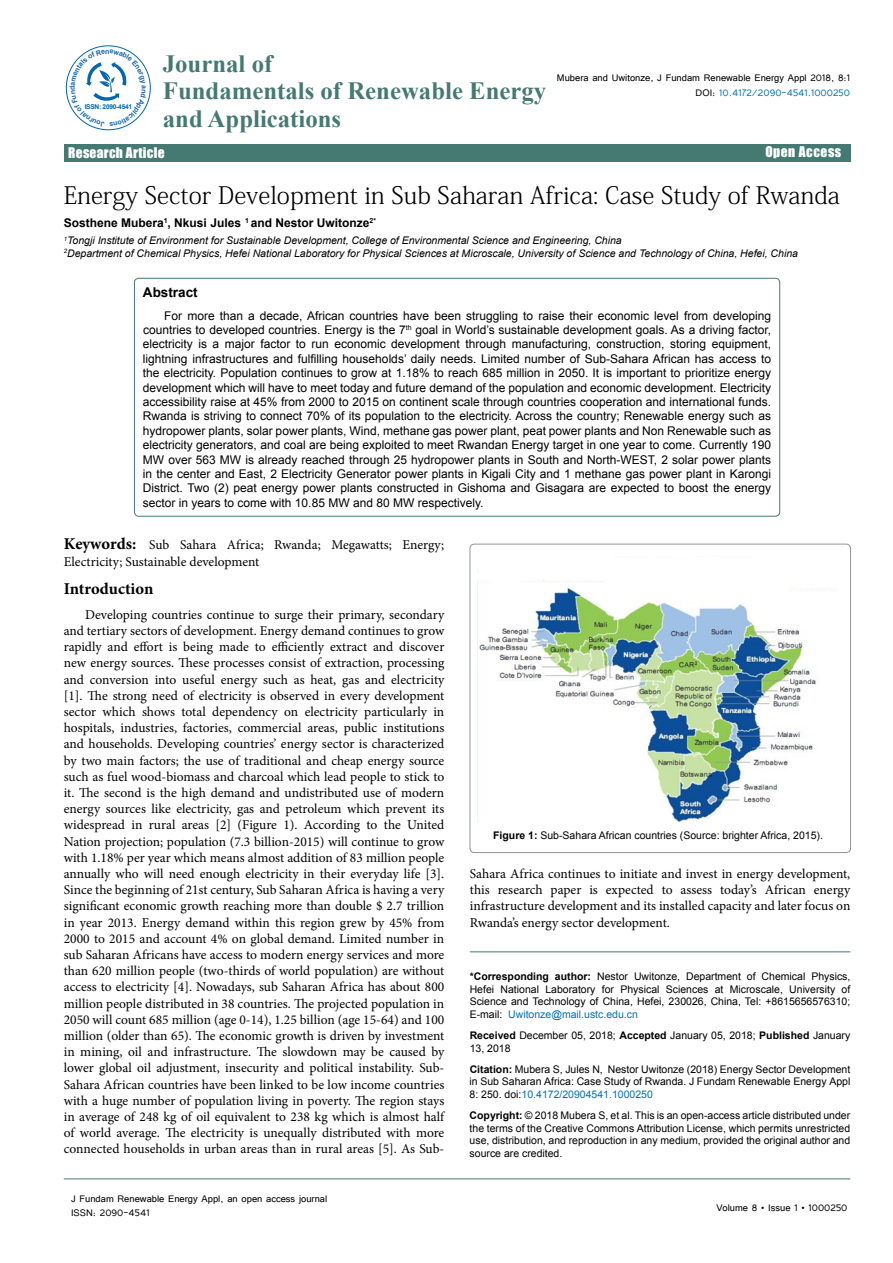
<style>
.page{position:relative;width:893px;height:1263px;background:#fff}
.page>*{position:absolute;margin:0;border:0;box-sizing:border-box;transform-origin:0 0}
.t1{font:700 24.75px/27.6px "Times New Roman";color:#457a73}
.t2{font:24px "Adobe Fangsong Std";color:#000}
.t3{font:700 16.5px "Minion Pro";letter-spacing:-.005em;color:#000}
.t4{font:13.5px/16.2px "Minion Pro";letter-spacing:-.005em;color:#000;text-align:justify}
.t5{font:13.5px "Impact";letter-spacing:.02em;color:#fff}
.t6{font:13.5px "Impact";letter-spacing:.04em;color:#fff}
.t7{font:700 13.5px "Arial";color:#000}
.t8{font:12px/14.4px "Arial";color:#000;text-align:justify}
.t9{font:12px/14.4px "Tunga";color:#000}
.t10{font:700 12px "Arial";color:#000}
.t11{font:10.5px/12.6px "Arial";color:#000;text-align:justify}
.t12{font:italic 10.5px/12.9px "Arial";color:#000}
.t13{font:700 6.6px "Arial";letter-spacing:-.04em;color:#0166b3}
.s1{color:#0072bc}
.s2{font-weight:700;font-size:16.5px}
.s3{font-weight:700}
</style>
<div class="page">
<div style="left:64px;top:144px;width:786px;height:17px;background:#457a73"></div>
<hr style="left:64px;top:1179px;width:786px;height:1px;background:#457a73">
<hr style="left:470px;top:951px;width:380px;height:1px;background:#457a73">
<div style="left:134px;top:278px;width:646px;height:238px;border:1px solid #457a73;border-radius:4px"></div>
<img style="left:479px;top:580px;width:353px;height:243px">
<div style="left:470px;top:544px;width:381px;height:308px;border:1px solid #939598;border-radius:4px"></div>
<svg style="left:66px;top:46px;width:84px;height:84px"></svg>
<svg style="left:70px;top:49px;width:76px;height:78px"></svg>
<p class="t13" style="left:85px;top:103px;width:49px">ISSN: 2090-4541</p>
<h1 class="t1" style="left:163px;top:49px;width:385px">Journal of<br>Fundamentals of Renewable Energy</h1>
<h1 class="t1" style="left:163px;top:104px;width:180px">and Applications</h1>
<p class="t9" style="left:557px;top:70px;width:295px;text-align:right">Mubera and Uwitonze, J Fundam Renewable Energy Appl 2018, 8:1<br>DOI: <span class="s1">10.4172/2090-4541.1000250</span></p>
<p class="t5" style="left:68px;top:142px;width:98px">Research Article</p>
<p class="t6" style="left:765px;top:141px;width:77px">Open Access</p>
<h2 class="t2" style="left:64px;top:180px;width:778px">Energy Sector Development in Sub Saharan Africa: Case Study of Rwanda</h2>
<p class="t10" style="left:64px;top:215px;width:314px">Sosthene Mubera<sup>1</sup>, Nkusi Jules <sup>1</sup> and Nestor Uwitonze<sup>2*</sup></p>
<p class="t12" style="left:64px;top:234px;width:736px"><sup>1</sup>Tongji Institute of Environment for Sustainable Development, College of Environmental Science and Engineering, China<br><sup>2</sup>Department of Chemical Physics, Hefei National Laboratory for Physical Sciences at Microscale, University of Science and Technology of China, Hefei, China</p>
<p class="t7" style="left:143px;top:283px;width:56px">Abstract</p>
<p class="t8" style="left:143px;top:308px;width:630px;text-indent:21px">For more than a decade, African countries have been struggling to raise their economic level from developing countries to developed countries. Energy is the 7<sup>th</sup> goal in World’s sustainable development goals. As a driving factor, electricity is a major factor to run economic development through manufacturing, construction, storing equipment, lightning infrastructures and fulfilling households’ daily needs. Limited number of Sub-Sahara African has access to the electricity. Population continues to grow at 1.18% to reach 685 million in 2050. It is important to prioritize energy development which will have to meet today and future demand of the population and economic development. Electricity accessibility raise at 45% from 2000 to 2015 on continent scale through countries cooperation and international funds.<br>Rwanda is striving to connect 70% of its population to the electricity. Across the country; Renewable energy such as hydropower plants, solar power plants, Wind, methane gas power plant, peat power plants and Non Renewable such as electricity generators, and coal are being exploited to meet Rwandan Energy target in one year to come. Currently 190<br>MW over 563 MW is already reached through 25 hydropower plants in South and North-WEST, 2 solar power plants in the center and East, 2 Electricity Generator power plants in Kigali City and 1 methane gas power plant in Karongi District. Two (2) peat energy power plants constructed in Gishoma and Gisagara are expected to boost the energy sector in years to come with 10.85 MW and 80 MW respectively.</p>
<p class="t4" style="left:64px;top:537px;width:382px"><span class="s2">Keywords:</span> Sub Sahara Africa; Rwanda; Megawatts; Energy;<br>Electricity; Sustainable development</p>
<p class="t3" style="left:64px;top:577px;width:91px">Introduction</p>
<p class="t4" style="left:64px;top:606px;width:382px;text-indent:21px">Developing countries continue to surge their primary, secondary and tertiary sectors of development. Energy demand continues to grow rapidly and effort is being made to efficiently extract and discover new energy sources. These processes consist of extraction, processing and conversion into useful energy such as heat, gas and electricity [1]. The strong need of electricity is observed in every development sector which shows total dependency on electricity particularly in hospitals, industries, factories, commercial areas, public institutions and households. Developing countries’ energy sector is characterized by two main factors; the use of traditional and cheap energy source such as fuel wood-biomass and charcoal which lead people to stick to it. The second is the high demand and undistributed use of modern energy sources like electricity, gas and petroleum which prevent its widespread in rural areas [2] (Figure 1). According to the United Nation projection; population (7.3 billion-2015) will continue to grow with 1.18% per year which means almost addition of 83 million people annually who will need enough electricity in their everyday life [3].<br>Since the beginning of 21st century, Sub Saharan Africa is having a very significant economic growth reaching more than double $ 2.7 trillion in year 2013. Energy demand within this region grew by 45% from 2000 to 2015 and account 4% on global demand. Limited number in sub Saharan Africans have access to modern energy services and more than 620 million people (two-thirds of world population) are without access to electricity [4]. Nowadays, sub Saharan Africa has about 800 million people distributed in 38 countries. The projected population in 2050 will count 685 million (age 0-14), 1.25 billion (age 15-64) and 100 million (older than 65). The economic growth is driven by investment in mining, oil and infrastructure. The slowdown may be caused by lower global oil adjustment, insecurity and political instability. Sub-Sahara African countries have been linked to be low income countries with a huge number of population living in poverty. The region stays in average of 248 kg of oil equivalent to 238 kg which is almost half of world average. The electricity is unequally distributed with more connected households in urban areas than in rural areas [5]. As Sub-</p>
<p class="t9" style="left:71px;top:1190px;width:258px">J Fundam Renewable Energy Appl, an open access journal<br>ISSN: 2090-4541</p>
<p class="t11" style="left:493px;top:829px;width:331px"><span class="s3">Figure 1:</span> Sub-Sahara African countries (Source: brighter Africa, 2015).</p>
<p class="t4" style="left:470px;top:866px;width:382px">Sahara Africa continues to initiate and invest in energy development, this research paper is expected to assess today’s African energy infrastructure development and its installed capacity and later focus on Rwanda’s energy sector development.</p>
<p class="t11" style="left:470px;top:970px;width:382px"><span class="s3">*Corresponding author:</span> Nestor Uwitonze, Department of Chemical Physics, Hefei National Laboratory for Physical Sciences at Microscale, University of Science and Technology of China, Hefei, 230026, China, Tel: +8615656576310; E-mail: <span class="s1">Uwitonze@mail.ustc.edu.cn</span></p>
<p class="t11" style="left:470px;top:1029px;width:382px"><span class="s3">Received</span> December 05, 2018; <span class="s3">Accepted</span> January 05, 2018; <span class="s3">Published</span> January<br>13, 2018</p>
<p class="t11" style="left:470px;top:1063px;width:382px"><span class="s3">Citation:</span> Mubera S, Jules N, Nestor Uwitonze (2018) Energy Sector Development in Sub Saharan Africa: Case Study of Rwanda. J Fundam Renewable Energy Appl 8: 250. doi:<span class="s1">10.4172/20904541.1000250</span></p>
<p class="t11" style="left:470px;top:1109px;width:382px"><span class="s3">Copyright:</span> © 2018 Mubera S, et al. This is an open-access article distributed under the terms of the Creative Commons Attribution License, which permits unrestricted use, distribution, and reproduction in any medium, provided the original author and source are credited.</p>
<p class="t9" style="left:716px;top:1199px;width:133px">Volume 8 • Issue 1 • 1000250</p>
</div>
